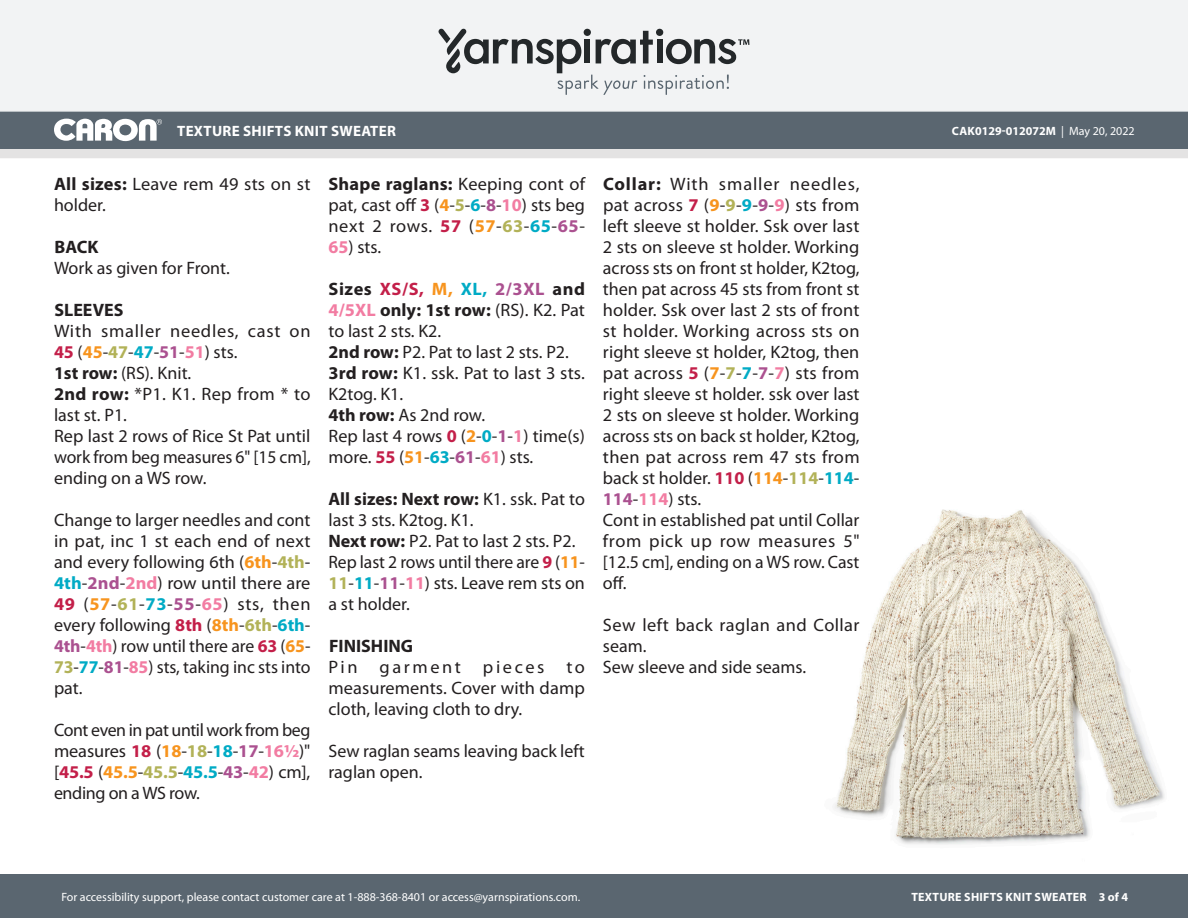
<style>
.page{position:relative;width:1188px;height:918px;background:#fff}
.page>*{position:absolute;margin:0;border:0;box-sizing:border-box;transform-origin:0 0}
.Body_-__Color_coded{font:18px/21px "Myriad Pro";color:#231f20;text-align:justify}
.Body_-__Color_coded-2{font:18px/21px "Myriad Pro";letter-spacing:.04em;color:#231f20}
.Body_-__Color_coded-3{font:18px/21px "Myriad Pro";letter-spacing:.02em;color:#231f20}
.SIZES_-_Color_Coded{font:700 18px "Myriad Pro";color:#231f20}
.t1{font:700 15px "Myriad Pro";letter-spacing:.02em;color:#fff}
.t2{font:12px "Myriad Pro";color:#fff}
.t3{font:700 12px "Myriad Pro";letter-spacing:.02em;color:#fff}
.t4{font:700 12px "Myriad Pro";color:#fff}
.s1{font-weight:400}
.s2{font-weight:700}
.s3{font-weight:700;color:#c31f49}
.s4{font-weight:700;color:#f7941e}
.s5{font-weight:700;color:#b2b258}
.s6{font-weight:700;color:#00abc5}
.s7{font-weight:700;color:#ab5190}
.s8{font-weight:700;color:#f27ca2}
</style>
<div class="page">
<div style="left:0;top:875px;width:1188px;height:43px;background:#5a6670"></div>
<div style="left:0;top:149px;width:1188px;height:9px;background:#e4e3e3"></div>
<div style="left:0;top:111px;width:1188px;height:38px;background:#5a6670"></div>
<div style="left:0;top:0;width:1188px;height:112px;background:#f2f3f4"></div>
<svg style="left:438px;top:29px;width:311px;height:66px"></svg>
<svg style="left:54px;top:119px;width:108px;height:22px"></svg>
<img style="left:834px;top:509px;width:331px;height:336px">
<p class="t1" style="left:177px;top:121px;width:220px">TEXTURE SHIFTS KNIT SWEATER</p>
<p class="t4" style="left:952px;top:123px;width:184px">CAK0129-012072M <span class="s1">| May 20, 2022</span></p>
<p class="Body_-__Color_coded" style="left:54px;top:174px;width:258px"><span class="s2">All sizes:</span> Leave rem 49 sts on st holder.</p>
<p class="SIZES_-_Color_Coded" style="left:55px;top:235px;width:45px">BACK</p>
<p class="Body_-__Color_coded" style="left:54px;top:258px;width:177px">Work as given for Front.</p>
<p class="SIZES_-_Color_Coded" style="left:54px;top:298px;width:71px">SLEEVES</p>
<p class="Body_-__Color_coded-2" style="left:54px;top:321px;width:258px">With smaller needles, cast on<br><span class="s3">45</span> (<span class="s4">45</span>-<span class="s5">47</span>-<span class="s6">47</span>-<span class="s7">51</span>-<span class="s8">51</span>) sts.</p>
<p class="Body_-__Color_coded" style="left:54px;top:363px;width:139px"><span class="s2">1st row:</span> (RS). Knit.</p>
<p class="Body_-__Color_coded" style="left:54px;top:384px;width:258px"><span class="s2">2nd row:</span> *P1. K1. Rep from * to last st. P1.</p>
<p class="Body_-__Color_coded" style="left:54px;top:426px;width:258px">Rep last 2 rows of Rice St Pat until work from beg measures 6" [15 cm], ending on a WS row.</p>
<p class="Body_-__Color_coded" style="left:54px;top:510px;width:258px">Change to larger needles and cont in pat, inc 1 st each end of next and every following 6th (<span class="s4">6th</span>-<span class="s5">4th</span>-<span class="s6">4th</span>-<span class="s7">2nd</span>-<span class="s8">2nd</span>) row until there are <span class="s3">49</span> (<span class="s4">57</span>-<span class="s5">61</span>-<span class="s6">73</span>-<span class="s7">55</span>-<span class="s8">65</span>) sts, then every following <span class="s3">8th</span> (<span class="s4">8th</span>-<span class="s5">6th</span>-<span class="s6">6th</span>-<span class="s7">4th</span>-<span class="s8">4th</span>) row until there are <span class="s3">63</span> (<span class="s4">65</span>- <span class="s5">73</span>-<span class="s6">77</span>-<span class="s7">81</span>-<span class="s8">85</span>) sts, taking inc sts into pat.</p>
<p class="Body_-__Color_coded" style="left:54px;top:720px;width:258px">Cont even in pat until work from beg measures <span class="s3">18</span> (<span class="s4">18</span>-<span class="s5">18</span>-<span class="s6">18</span>-<span class="s7">17</span>-<span class="s8">16½</span>)" [<span class="s3">45.5</span> (<span class="s4">45.5</span>-<span class="s5">45.5</span>-<span class="s6">45.5</span>-<span class="s7">43</span>-<span class="s8">42</span>) cm], ending on a WS row.</p>
<p class="Body_-__Color_coded" style="left:328px;top:174px;width:258px"><span class="s2">Shape raglans:</span> Keeping cont of pat, cast off <span class="s3">3</span> (<span class="s4">4</span>-<span class="s5">5</span>-<span class="s6">6</span>-<span class="s7">8</span>-<span class="s8">10</span>) sts beg next 2 rows. <span class="s3">57</span> (<span class="s4">57</span>-<span class="s5">63</span>-<span class="s6">65</span>-<span class="s7">65</span>-</p>
<p class="Body_-__Color_coded" style="left:328px;top:237px;width:54px"><span class="s8">65</span>) sts.</p>
<p class="Body_-__Color_coded" style="left:328px;top:279px;width:258px"><span class="s2">Sizes</span> <span class="s3">XS/S,</span> <span class="s4">M,</span> <span class="s6">XL,</span> <span class="s7">2/3XL</span> <span class="s2">and </span><span class="s8">4/5XL</span> <span class="s2">only: 1st row:</span> (RS). K2. Pat to last 2 sts. K2.</p>
<p class="Body_-__Color_coded" style="left:328px;top:342px;width:242px"><span class="s2">2nd row:</span> P2. Pat to last 2 sts. P2.</p>
<p class="Body_-__Color_coded" style="left:328px;top:363px;width:258px"><span class="s2">3rd row:</span> K1. ssk. Pat to last 3 sts.<br>K2tog. K1.</p>
<p class="Body_-__Color_coded" style="left:328px;top:405px;width:158px"><span class="s2">4th row:</span> As 2nd row.</p>
<p class="Body_-__Color_coded" style="left:328px;top:426px;width:258px">Rep last 4 rows <span class="s3">0</span> (<span class="s4">2</span>-<span class="s6">0</span>-<span class="s7">1</span>-<span class="s8">1</span>) time(s) more. <span class="s3">55</span> (<span class="s4">51</span>-<span class="s6">63</span>-<span class="s7">61</span>-<span class="s8">61</span>) sts.</p>
<p class="Body_-__Color_coded" style="left:328px;top:489px;width:258px"><span class="s2">All sizes: Next row:</span> K1. ssk. Pat to last 3 sts. K2tog. K1.</p>
<p class="Body_-__Color_coded" style="left:328px;top:531px;width:248px"><span class="s2">Next row:</span> P2. Pat to last 2 sts. P2.</p>
<p class="Body_-__Color_coded" style="left:328px;top:552px;width:258px">Rep last 2 rows until there are <span class="s3">9</span> (<span class="s4">11</span>- <span class="s5">11</span>-<span class="s6">11</span>-<span class="s7">11</span>-<span class="s8">11</span>) sts. Leave rem sts on a st holder.</p>
<p class="SIZES_-_Color_Coded" style="left:329px;top:634px;width:86px">FINISHING</p>
<p class="Body_-__Color_coded" style="left:328px;top:657px;width:258px">Pin garment pieces to measurements. Cover with damp cloth, leaving cloth to dry.</p>
<p class="Body_-__Color_coded" style="left:328px;top:741px;width:258px">Sew raglan seams leaving back left raglan open.</p>
<p class="Body_-__Color_coded" style="left:603px;top:174px;width:258px"><span class="s2">Collar:</span> With smaller needles, pat across <span class="s3">7</span> (<span class="s4">9</span>-<span class="s5">9</span>-<span class="s6">9</span>-<span class="s7">9</span>-<span class="s8">9</span>) sts from left sleeve st holder. Ssk over last 2 sts on sleeve st holder. Working across sts on front st holder, K2tog, then pat across 45 sts from front st holder. Ssk over last 2 sts of front st holder. Working across sts on right sleeve st holder, K2tog, then pat across <span class="s3">5</span> (<span class="s4">7</span>-<span class="s5">7</span>-<span class="s6">7</span>-<span class="s7">7</span>-<span class="s8">7</span>) sts from right sleeve st holder. ssk over last 2 sts on sleeve st holder. Working across sts on back st holder, K2tog, then pat across rem 47 sts from back st holder. <span class="s3">110</span> (<span class="s4">114</span>-<span class="s5">114</span>-<span class="s6">114</span>- <span class="s7">114</span>-<span class="s8">114</span>) sts.</p>
<p class="Body_-__Color_coded" style="left:603px;top:510px;width:258px">Cont in established pat until Collar from pick up row measures 5" [12.5 cm], ending on a WS row. Cast off.</p>
<p class="Body_-__Color_coded-3" style="left:603px;top:615px;width:258px">Sew left back raglan and Collar seam.</p>
<p class="Body_-__Color_coded" style="left:603px;top:657px;width:205px">Sew sleeve and side seams.</p>
<p class="t2" style="left:61px;top:890px;width:520px">For accessibility support, please contact customer care at 1-888-368-8401 or access@yarnspirations.com.</p>
<p class="t3" style="left:912px;top:889px;width:218px">TEXTURE SHIFTS KNIT SWEATER 3 of 4</p>
</div>
